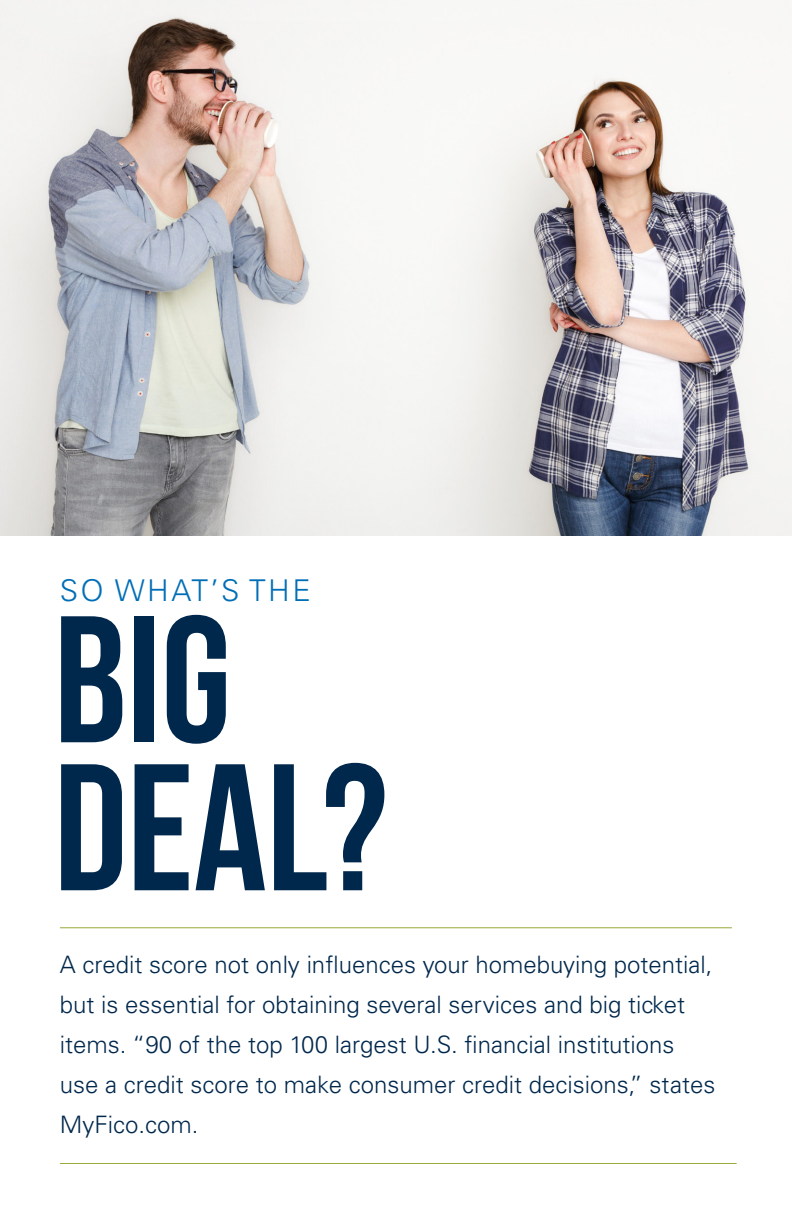
<style>
.page{position:relative;width:792px;height:1224px;background:#fff}
.page>*{position:absolute;margin:0;border:0;box-sizing:border-box;transform-origin:0 0}
.t1{font:180px "Bebas Neue";color:#00284c}
.t2{font:300 30px "Univers LT Std";letter-spacing:.08em;color:#006eb6}
.t3{font:300 24px/40px "Univers LT Std";color:#00284c}
</style>
<div class="page">
<img style="left:0;top:0;width:792px;height:536px">
<hr style="left:60px;top:927px;width:672px;height:1px;background:#98ab3b">
<hr style="left:60px;top:1163px;width:677px;height:1px;background:#98ab3b">
<p class="t2" style="left:60px;top:572px;width:252px">SO WHAT’S THE</p>
<p class="t1" style="left:54px;top:581px;width:179px">BIG</p>
<p class="t1" style="left:54px;top:729px;width:335px">DEAL?</p>
<p class="t3" style="left:60px;top:945px;width:657px">A credit score not only influences your homebuying potential, but is essential for obtaining several services and big ticket items. “90 of the top 100 largest U.S. financial institutions use a credit score to make consumer credit decisions,” states MyFico.com.</p>
</div>
